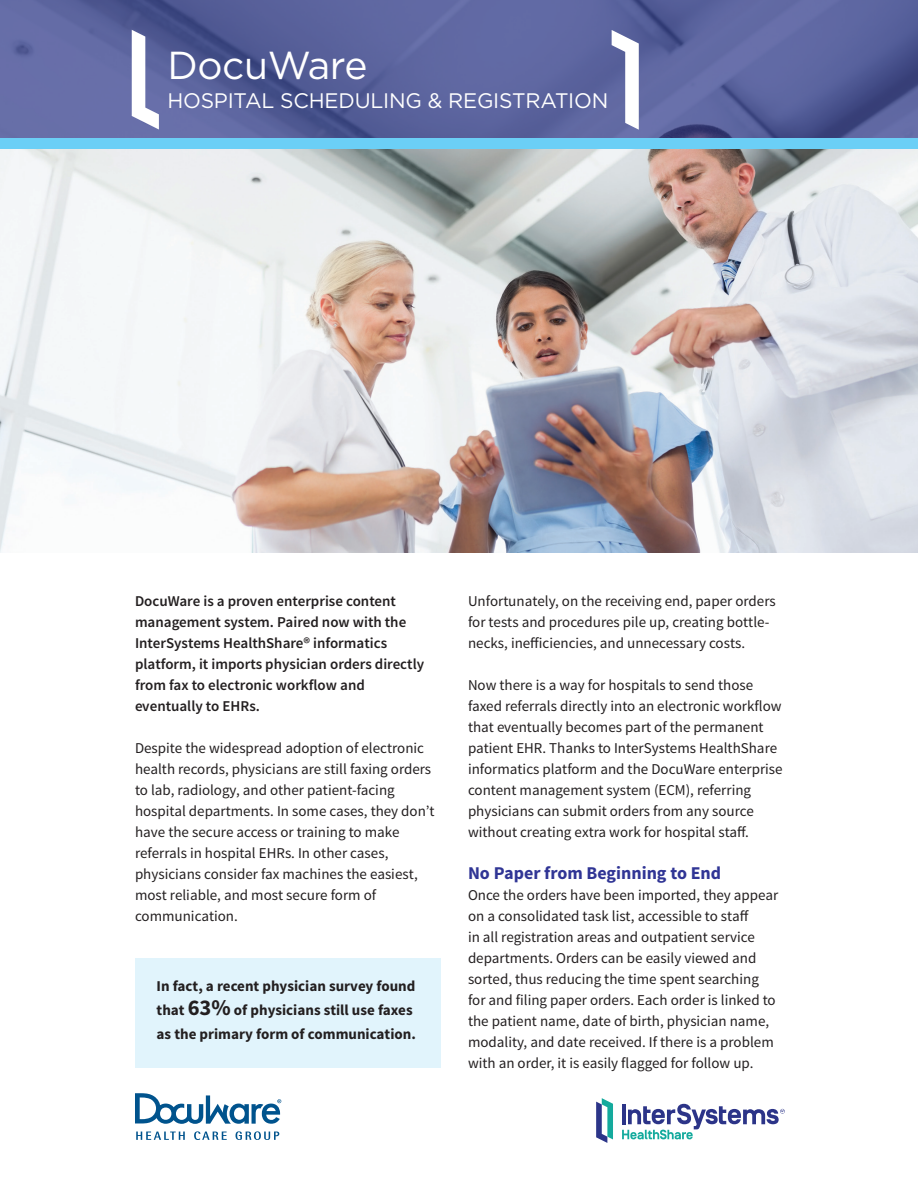
<style>
.page{position:relative;width:918px;height:1188px;background:#fff}
.page>*{position:absolute;margin:0;border:0;box-sizing:border-box;transform-origin:0 0}
.t1{font:39px "Gotham";letter-spacing:-.01em;color:#fff}
.t2{font:21px "Gotham";letter-spacing:-.01em;color:#fff}
.t3{font:700 18px "Source Sans Pro";color:#303595}
.t4{font:15px/21px "Source Sans Pro";color:#231f20}
.t5{font:600 15px/21px "Source Sans Pro";color:#231f20}
.t6{font:700 15px/24px "Source Sans Pro";color:#231f20}
.s1{font-size:22.5px}
</style>
<div class="page">
<div style="left:135px;top:958px;width:306px;height:110px;background:#e1f4fc"></div>
<img style="left:0;top:149px;width:918px;height:404px">
<svg style="left:596px;top:1098px;width:17px;height:45px"></svg>
<svg style="left:622px;top:1104px;width:163px;height:35px"></svg>
<svg style="left:135px;top:1093px;width:146px;height:31px"></svg>
<svg style="left:136px;top:1132px;width:49px;height:8px"></svg>
<svg style="left:194px;top:1131px;width:33px;height:9px"></svg>
<svg style="left:236px;top:1131px;width:43px;height:9px"></svg>
<svg style="left:0;top:0;width:918px;height:139px;background:#5a639d"></svg>
<div style="left:0;top:139px;width:918px;height:10px;background:#6bcff6"></div>
<svg style="left:132px;top:30px;width:27px;height:100px"></svg>
<svg style="left:612px;top:30px;width:27px;height:100px"></svg>
<p class="t1" style="left:167px;top:40px;width:202px">DocuWare</p>
<p class="t2" style="left:167px;top:87px;width:442px">HOSPITAL SCHEDULING &amp; REGISTRATION</p>
<p class="t5" style="left:135px;top:591px;width:291px">DocuWare is a proven enterprise content management system. Paired now with the InterSystems HealthShare® informatics platform, it imports physician orders directly from fax to electronic workflow and eventually to EHRs.</p>
<p class="t4" style="left:135px;top:738px;width:301px">Despite the widespread adoption of electronic health records, physicians are still faxing orders to lab, radiology, and other patient-facing hospital departments. In some cases, they don’t have the secure access or training to make referrals in hospital EHRs. In other cases, physicians consider fax machines the easiest, most reliable, and most secure form of communication.</p>
<p class="t6" style="left:157px;top:975px;width:261px">In fact, a recent physician survey found that <span class="s1">63%</span> of physicians still use faxes as the primary form of communication.</p>
<p class="t4" style="left:468px;top:591px;width:309px">Unfortunately, on the receiving end, paper orders for tests and procedures pile up, creating bottle&shy;necks, inefficiencies, and unnecessary costs.</p>
<p class="t4" style="left:468px;top:675px;width:316px">Now there is a way for hospitals to send those faxed referrals directly into an electronic workflow that eventually becomes part of the permanent patient EHR. Thanks to InterSystems HealthShare informatics platform and the DocuWare enterprise content management system (ECM), referring physicians can submit orders from any source without creating extra work for hospital staff.</p>
<p class="t3" style="left:468px;top:861px;width:255px">No Paper from Beginning to End</p>
<p class="t4" style="left:468px;top:885px;width:312px">Once the orders have been imported, they appear on a consolidated task list, accessible to staff<br>in all registration areas and outpatient service departments. Orders can be easily viewed and sorted, thus reducing the time spent searching for and filing paper orders. Each order is linked to the patient name, date of birth, physician name, modality, and date received. If there is a problem with an order, it is easily flagged for follow up.</p>
</div>
